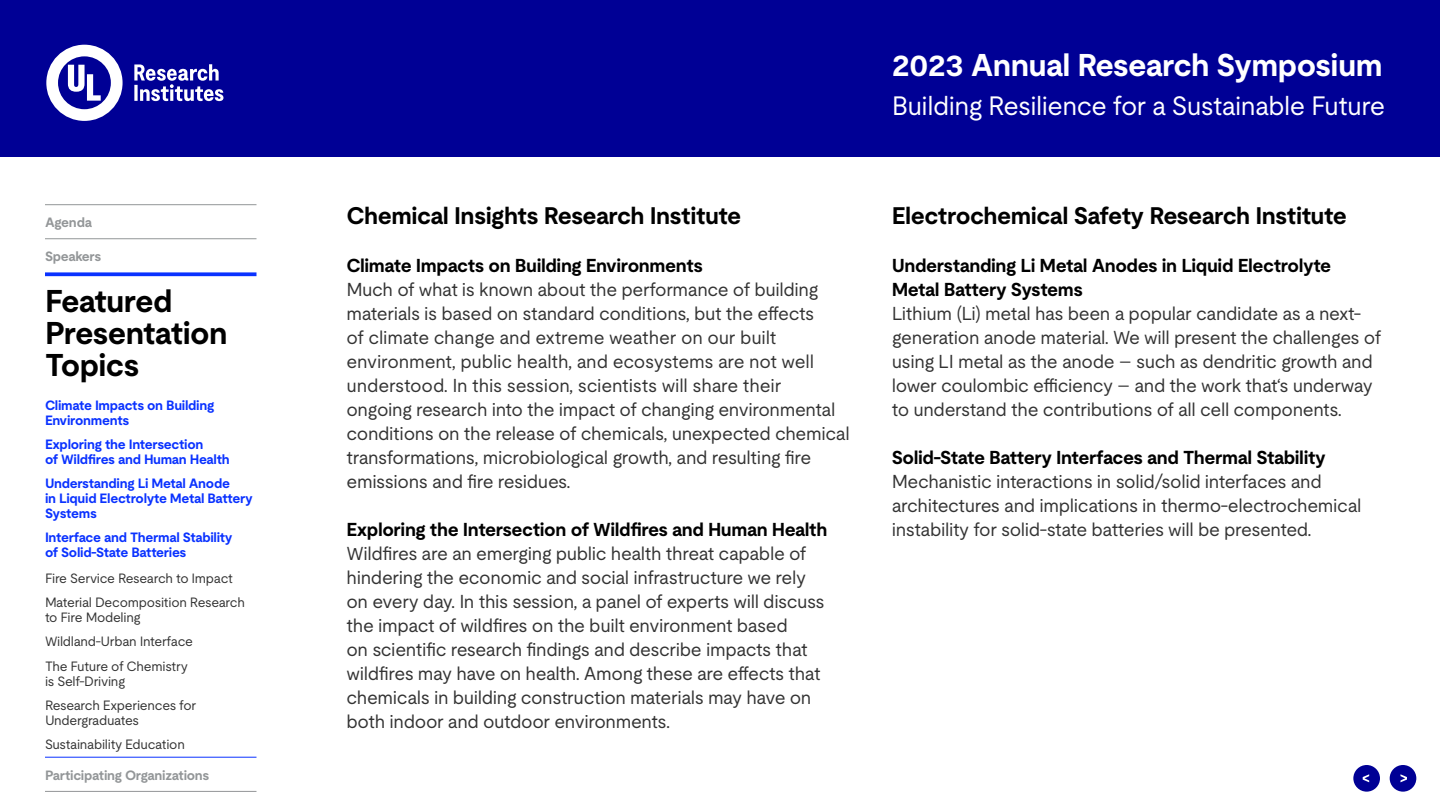
<style>
.page{position:relative;width:1440px;height:810px;background:#fff}
.page>*{position:absolute;margin:0;border:0;box-sizing:border-box;transform-origin:0 0}
.t1{font:700 31.5px "UL Moderat";letter-spacing:-.02em;color:#fff}
.t2{font:700 31.5px/32px "UL Moderat";letter-spacing:-.02em;color:#000}
.t3{font:26.55px "UL Moderat";letter-spacing:-.02em;color:#fff}
.t4{font:700 24px "UL Moderat";letter-spacing:-.02em;color:#000}
.t5{font:18.75px/24px "UL Moderat";letter-spacing:-.02em;color:#333}
.t6{font:700 18.75px/24px "UL Moderat";letter-spacing:-.02em;color:#000}
.t7{font:700 13.5px/15px "UL Moderat";letter-spacing:-.02em;color:#0a32ff}
.t8{font:13.5px/15px "UL Moderat";letter-spacing:-.02em;color:#333}
.t9{font:700 13.5px "UL Moderat";letter-spacing:-.02em;color:#939698}
</style>
<div class="page">
<div style="left:0;top:0;width:1440px;height:157px;background:#000095"></div>
<svg style="left:46px;top:45px;width:177px;height:76px"></svg>
<svg style="left:45px;top:272px;width:211px;height:4px"></svg>
<hr style="left:45px;top:757px;width:211px;height:1px;background:#0a32ff">
<hr style="left:45px;top:239px;width:211px;height:1px;background:#939698">
<hr style="left:45px;top:205px;width:211px;height:1px;background:#939698">
<hr style="left:45px;top:791px;width:211px;height:1px;background:#939698">
<div style="left:1390px;top:765px;width:26px;height:27px;background:#000095;border-radius:50%"></div>
<svg style="left:1400px;top:774px;width:7px;height:8px"></svg>
<div style="left:1353px;top:765px;width:27px;height:27px;background:#000095;border-radius:50%"></div>
<svg style="left:1363px;top:774px;width:6px;height:8px"></svg>
<p class="t9" style="left:45px;top:212px;width:48px">Agenda</p>
<p class="t9" style="left:45px;top:246px;width:58px">Speakers</p>
<p class="t2" style="left:45px;top:285px;width:184px">Featured<br>Presentation<br>Topics</p>
<p class="t7" style="left:45px;top:397px;width:171px">Climate Impacts on Building<br>Environments</p>
<p class="t7" style="left:45px;top:436px;width:186px">Exploring the Intersection<br>of Wildfires and Human Health</p>
<p class="t7" style="left:45px;top:475px;width:209px">Understanding Li Metal Anode<br>in Liquid Electrolyte Metal Battery<br>Systems</p>
<p class="t7" style="left:45px;top:529px;width:189px">Interface and Thermal Stability of Solid-State Batteries</p>
<p class="t8" style="left:45px;top:570px;width:189px">Fire Service Research to Impact</p>
<p class="t8" style="left:45px;top:594px;width:201px">Material Decomposition Research to Fire Modeling</p>
<p class="t8" style="left:45px;top:633px;width:149px">Wildland-Urban Interface</p>
<p class="t8" style="left:45px;top:659px;width:144px">The Future of Chemistry is Self-Driving</p>
<p class="t8" style="left:45px;top:698px;width:153px">Research Experiences for<br>Undergraduates</p>
<p class="t8" style="left:45px;top:737px;width:141px">Sustainability Education</p>
<p class="t9" style="left:45px;top:764px;width:166px">Participating Organizations</p>
<p class="t4" style="left:346px;top:196px;width:396px">Chemical Insights Research Institute</p>
<p class="t6" style="left:346px;top:253px;width:358px">Climate Impacts on Building Environments</p>
<p class="t5" style="left:346px;top:276px;width:505px">Much of what is known about the performance of building materials is based on standard conditions, but the effects<br>of climate change and extreme weather on our built environment, public health, and ecosystems are not well understood. In this session, scientists will share their ongoing research into the impact of changing environmental conditions on the release of chemicals, unexpected chemical transformations, microbiological growth, and resulting fire emissions and fire residues.</p>
<p class="t6" style="left:346px;top:517px;width:483px">Exploring the Intersection of Wildfires and Human Health</p>
<p class="t5" style="left:346px;top:540px;width:480px">Wildfires are an emerging public health threat capable of hindering the economic and social infrastructure we rely on every day. In this session, a panel of experts will discuss the impact of wildfires on the built environment based<br>on scientific research findings and describe impacts that wildfires may have on health. Among these are effects that chemicals in building construction materials may have on both indoor and outdoor environments.</p>
<p class="t1" style="left:892px;top:40px;width:492px">2023 Annual Research Symposium</p>
<p class="t3" style="left:892px;top:85px;width:495px">Building Resilience for a Sustainable Future</p>
<p class="t4" style="left:892px;top:196px;width:457px">Electrochemical Safety Research Institute</p>
<p class="t6" style="left:892px;top:253px;width:441px">Understanding Li Metal Anodes in Liquid Electrolyte<br>Metal Battery Systems</p>
<p class="t5" style="left:892px;top:300px;width:491px">Lithium (Li) metal has been a popular candidate as a next&shy;generation anode material. We will present the challenges of using LI metal as the anode – such as dendritic growth and lower coulombic efficiency – and the work that‘s underway to understand the contributions of all cell components.</p>
<p class="t6" style="left:892px;top:445px;width:435px">Solid-State Battery Interfaces and Thermal Stability</p>
<p class="t5" style="left:892px;top:468px;width:471px">Mechanistic interactions in solid/solid interfaces and architectures and implications in thermo-electrochemical instability for solid-state batteries will be presented.</p>
</div>
